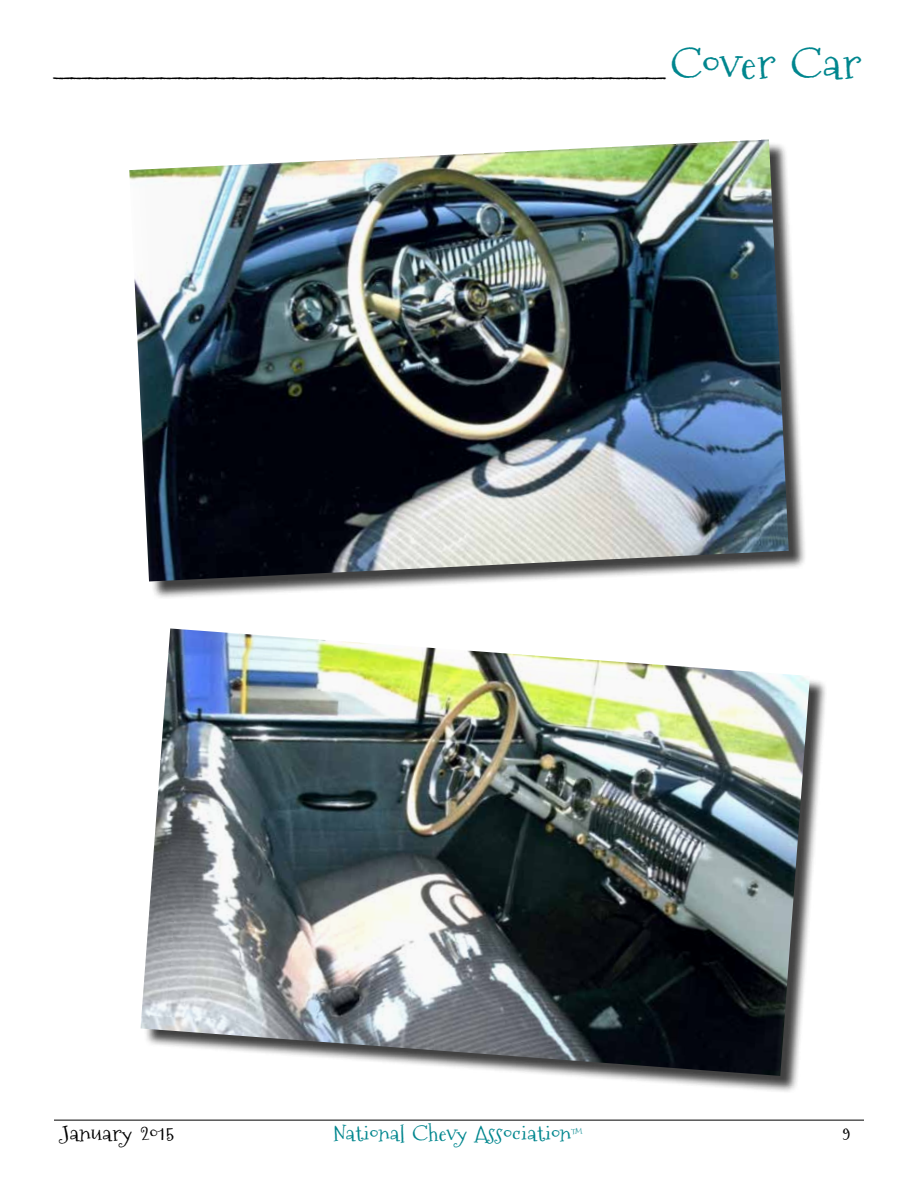
<style>
.page{position:relative;width:918px;height:1188px;background:#fff}
.page>*{position:absolute;margin:0;border:0;box-sizing:border-box;transform-origin:0 0}
.t1{font:42px "Mountainsof Christmas";color:#000;scale:1.16 1}
.t2{font:21px "Mountainsof Christmas";color:#00868e;scale:1.15 1}
.t3{font:21px "Mountainsof Christmas";color:#000;scale:1.15 1}
.t4{font:21px "Mountainsof Christmas";color:#000}
.t5{font:7.2px "Mountainsof Christmas";color:#00868e;scale:1.15 1}
.s1{color:#00868e}
</style>
<div class="page">
<hr style="left:54px;top:1120px;width:810px;height:1px;background:#000">
<div style="left:132px;top:142px;width:675px;height:458px;background:#000;opacity:.75"></div>
<img style="left:129px;top:139px;width:660px;height:442px">
<div style="left:143px;top:631px;width:685px;height:463px;background:#000;opacity:.75"></div>
<img style="left:141px;top:628px;width:669px;height:448px">
<p class="t1" style="left:54px;top:35px;width:698px">__________________________________<span class="s1">Cover Car</span></p>
<p class="t3" style="left:62px;top:1119px;width:99px">January 2015</p>
<p class="t2" style="left:334px;top:1119px;width:209px">National Chevy Association</p>
<p class="t5" style="left:572px;top:1126px;width:11px">TM</p>
<p class="t4" style="left:843px;top:1119px;width:9px">9</p>
</div>
